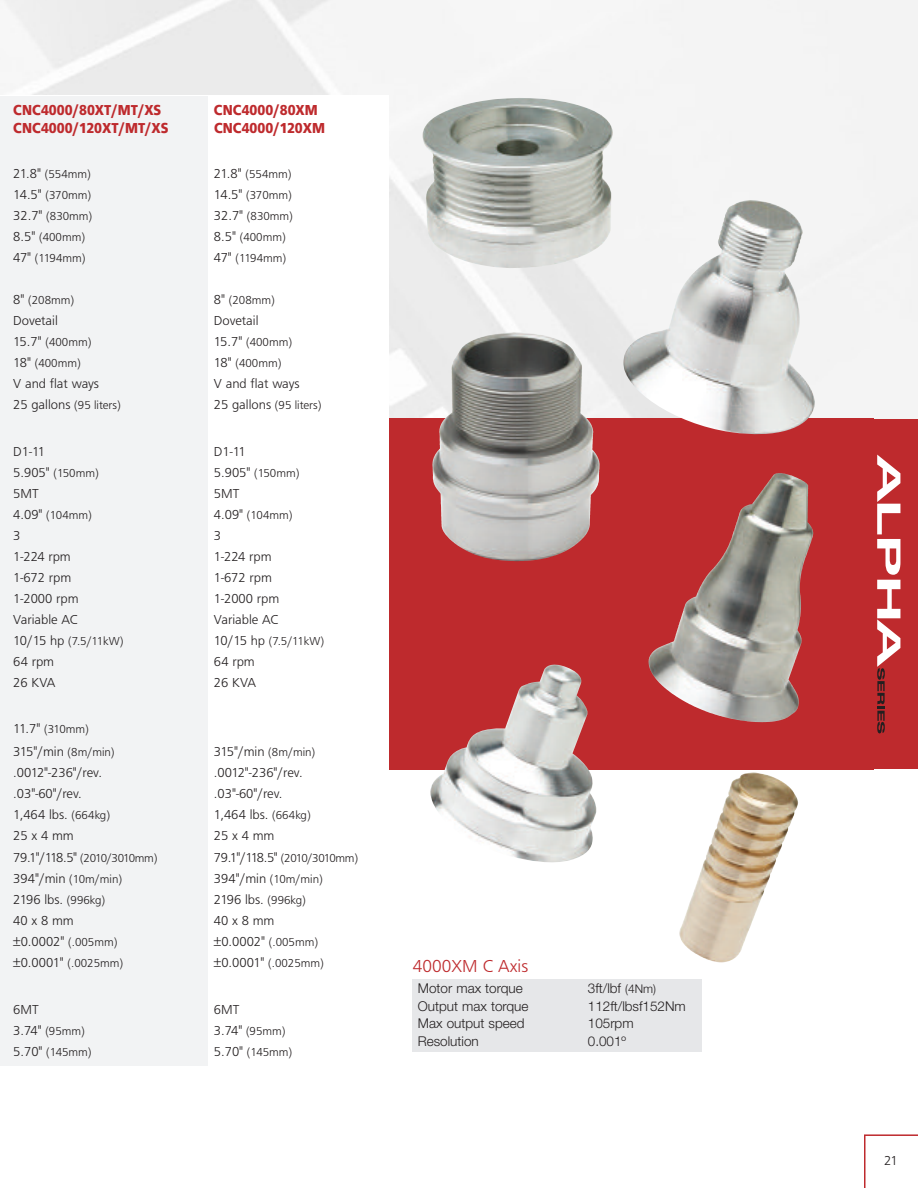
<style>
.page{position:relative;width:918px;height:1188px;background:#fff}
.page>*{position:absolute;margin:0;border:0;box-sizing:border-box;transform-origin:0 0}
.t1{font:300 18px "Frutus T";color:#be2a2d}
.t2{font:700 15px "Frutus T";color:#be2a2d;scale:.9 1}
.t3{font:300 13.5px "Frutus T";color:#231f20}
.t4{font:300 13.5px "Helvetica Neue";color:#231f20}
.t5{font:300 12px "Frutus T";color:#231f20}
.t6{font:300 12px "Frutus T";letter-spacing:-.05em;color:#231f20}
.s1{font-size:13.5px}
.s2{font-size:12px}
</style>
<div class="page">
<img style="left:3px;top:0;width:915px;height:419px">
<svg style="left:389px;top:419px;width:485px;height:351px;background:#b74849"></svg>
<svg style="left:864px;top:1134px;width:54px;height:54px"></svg>
<div style="left:864px;top:419px;width:54px;height:350px;background:#be2a2d"></div>
<svg style="left:877px;top:455px;width:23px;height:278px"></svg>
<div style="left:0;top:95px;width:389px;height:960px;background:#fff"></div>
<div style="left:1px;top:96px;width:207px;height:970px;background:#f2f3f4"></div>
<div style="left:412px;top:980px;width:289px;height:72px;background:#e6e7e9"></div>
<img style="left:423px;top:98px;width:190px;height:170px">
<img style="left:623px;top:200px;width:192px;height:234px">
<img style="left:570px;top:359px;width:30px;height:189px">
<img style="left:667px;top:634px;width:135px;height:88px">
<img style="left:430px;top:664px;width:166px;height:198px">
<img style="left:739px;top:772px;width:59px;height:166px">
<p class="t2" style="left:13px;top:101px;width:166px">CNC4000/80XT/MT/XS</p>
<p class="t2" style="left:214px;top:101px;width:117px">CNC4000/80XM</p>
<p class="t2" style="left:13px;top:119px;width:174px">CNC4000/120XT/MT/XS</p>
<p class="t2" style="left:214px;top:119px;width:125px">CNC4000/120XM</p>
<p class="t5" style="left:13px;top:167px;width:79px"><span class="s1">21.8"</span> (554mm)</p>
<p class="t5" style="left:214px;top:167px;width:79px"><span class="s1">21.8"</span> (554mm)</p>
<p class="t5" style="left:13px;top:188px;width:79px"><span class="s1">14.5"</span> (370mm)</p>
<p class="t5" style="left:214px;top:188px;width:79px"><span class="s1">14.5"</span> (370mm)</p>
<p class="t5" style="left:13px;top:209px;width:80px"><span class="s1">32.7"</span> (830mm)</p>
<p class="t5" style="left:214px;top:209px;width:80px"><span class="s1">32.7"</span> (830mm)</p>
<p class="t5" style="left:13px;top:230px;width:73px"><span class="s1">8.5"</span> (400mm)</p>
<p class="t5" style="left:214px;top:230px;width:73px"><span class="s1">8.5"</span> (400mm)</p>
<p class="t5" style="left:13px;top:251px;width:74px"><span class="s1">47"</span> (1194mm)</p>
<p class="t5" style="left:214px;top:251px;width:74px"><span class="s1">47"</span> (1194mm)</p>
<p class="t5" style="left:13px;top:293px;width:62px"><span class="s1">8"</span> (208mm)</p>
<p class="t5" style="left:214px;top:293px;width:62px"><span class="s1">8"</span> (208mm)</p>
<p class="t3" style="left:13px;top:313px;width:46px">Dovetail</p>
<p class="t3" style="left:214px;top:313px;width:46px">Dovetail</p>
<p class="t5" style="left:13px;top:335px;width:80px"><span class="s1">15.7"</span> (400mm)</p>
<p class="t5" style="left:214px;top:335px;width:80px"><span class="s1">15.7"</span> (400mm)</p>
<p class="t5" style="left:13px;top:356px;width:69px"><span class="s1">18"</span> (400mm)</p>
<p class="t5" style="left:214px;top:356px;width:69px"><span class="s1">18"</span> (400mm)</p>
<p class="t3" style="left:13px;top:376px;width:87px">V and flat ways</p>
<p class="t3" style="left:214px;top:376px;width:87px">V and flat ways</p>
<p class="t5" style="left:13px;top:398px;width:109px"><span class="s1">25 gallons</span> (95 liters)</p>
<p class="t5" style="left:214px;top:398px;width:109px"><span class="s1">25 gallons</span> (95 liters)</p>
<p class="t3" style="left:13px;top:443px;width:33px">D1-11</p>
<p class="t3" style="left:214px;top:443px;width:33px">D1-11</p>
<p class="t5" style="left:13px;top:466px;width:87px"><span class="s1">5.905"</span> (150mm)</p>
<p class="t5" style="left:214px;top:466px;width:87px"><span class="s1">5.905"</span> (150mm)</p>
<p class="t3" style="left:13px;top:485px;width:27px">5MT</p>
<p class="t3" style="left:214px;top:485px;width:27px">5MT</p>
<p class="t5" style="left:13px;top:508px;width:80px"><span class="s1">4.09"</span> (104mm)</p>
<p class="t5" style="left:214px;top:508px;width:80px"><span class="s1">4.09"</span> (104mm)</p>
<p class="t3" style="left:13px;top:527px;width:9px">3</p>
<p class="t3" style="left:214px;top:527px;width:9px">3</p>
<p class="t3" style="left:13px;top:548px;width:59px">1-224 rpm</p>
<p class="t3" style="left:214px;top:548px;width:59px">1-224 rpm</p>
<p class="t3" style="left:13px;top:569px;width:59px">1-672 rpm</p>
<p class="t3" style="left:214px;top:569px;width:59px">1-672 rpm</p>
<p class="t3" style="left:13px;top:590px;width:67px">1-2000 rpm</p>
<p class="t3" style="left:214px;top:590px;width:67px">1-2000 rpm</p>
<p class="t3" style="left:13px;top:611px;width:66px">Variable AC</p>
<p class="t3" style="left:214px;top:611px;width:66px">Variable AC</p>
<p class="t5" style="left:13px;top:634px;width:112px"><span class="s1">10/15 hp</span> (7.5/11kW)</p>
<p class="t5" style="left:214px;top:634px;width:112px"><span class="s1">10/15 hp</span> (7.5/11kW)</p>
<p class="t3" style="left:13px;top:653px;width:42px">64 rpm</p>
<p class="t3" style="left:214px;top:653px;width:42px">64 rpm</p>
<p class="t3" style="left:13px;top:674px;width:44px">26 KVA</p>
<p class="t3" style="left:214px;top:674px;width:44px">26 KVA</p>
<p class="t5" style="left:13px;top:722px;width:77px"><span class="s1">11.7"</span> (310mm)</p>
<p class="t3" style="left:13px;top:743px;width:103px">315"/min <span class="s2">(8m/min)</span></p>
<p class="t3" style="left:214px;top:743px;width:103px">315"/min <span class="s2">(8m/min)</span></p>
<p class="t3" style="left:13px;top:764px;width:90px">.0012"-236"/rev.</p>
<p class="t3" style="left:214px;top:764px;width:90px">.0012"-236"/rev.</p>
<p class="t3" style="left:13px;top:785px;width:70px">.03"-60"/rev.</p>
<p class="t3" style="left:214px;top:785px;width:70px">.03"-60"/rev.</p>
<p class="t3" style="left:13px;top:806px;width:98px">1,464 lbs. <span class="s2">(664kg)</span></p>
<p class="t3" style="left:214px;top:806px;width:98px">1,464 lbs. <span class="s2">(664kg)</span></p>
<p class="t3" style="left:13px;top:827px;width:62px">25x4mm</p>
<p class="t3" style="left:214px;top:827px;width:62px">25 x 4 mm</p>
<p class="t6" style="left:13px;top:851px;width:146px"><span class="s1">79.1"/118.5"</span> (2010/3010mm)</p>
<p class="t6" style="left:214px;top:851px;width:146px"><span class="s1">79.1"/118.5"</span> (2010/3010mm)</p>
<p class="t5" style="left:13px;top:872px;width:110px"><span class="s1">394"/min</span> (10m/min)</p>
<p class="t5" style="left:214px;top:872px;width:110px"><span class="s1">394"/min</span> (10m/min)</p>
<p class="t3" style="left:13px;top:892px;width:93px">2196 lbs. <span class="s2">(996kg)</span></p>
<p class="t3" style="left:214px;top:892px;width:93px">2196 lbs. <span class="s2">(996kg)</span></p>
<p class="t3" style="left:13px;top:913px;width:62px">40x8mm</p>
<p class="t3" style="left:214px;top:913px;width:62px">40 x 8 mm</p>
<p class="t3" style="left:13px;top:934px;width:106px">±0.0002" <span class="s2">(.005mm)</span></p>
<p class="t3" style="left:214px;top:934px;width:106px">±0.0002" <span class="s2">(.005mm)</span></p>
<p class="t5" style="left:13px;top:956px;width:111px"><span class="s1">±0.0001"</span> (.0025mm)</p>
<p class="t5" style="left:214px;top:956px;width:111px"><span class="s1">±0.0001"</span> (.0025mm)</p>
<p class="t3" style="left:13px;top:1001px;width:27px">6MT</p>
<p class="t3" style="left:214px;top:1001px;width:27px">6MT</p>
<p class="t5" style="left:13px;top:1024px;width:73px"><span class="s1">3.74"</span> (95mm)</p>
<p class="t5" style="left:214px;top:1024px;width:73px"><span class="s1">3.74"</span> (95mm)</p>
<p class="t5" style="left:13px;top:1045px;width:80px"><span class="s1">5.70"</span> (145mm)</p>
<p class="t5" style="left:214px;top:1045px;width:80px"><span class="s1">5.70"</span> (145mm)</p>
<h1 class="t1" style="left:413px;top:956px;width:117px">4000XM C Axis</h1>
<p class="t4" style="left:418px;top:980px;width:107px">Motor max torque</p>
<p class="t4" style="left:588px;top:980px;width:70px">3ft/lbf <span class="s2">(4Nm)</span></p>
<p class="t4" style="left:418px;top:998px;width:112px">Output max torque</p>
<p class="t4" style="left:588px;top:998px;width:100px">112ft/lbsf152Nm</p>
<p class="t4" style="left:418px;top:1015px;width:108px">Max output speed</p>
<p class="t4" style="left:588px;top:1015px;width:47px">105rpm</p>
<p class="t4" style="left:418px;top:1033px;width:63px">Resolution</p>
<p class="t4" style="left:588px;top:1033px;width:40px">0.001º</p>
<p class="t3" style="left:884px;top:1153px;width:15px">21</p>
</div>
